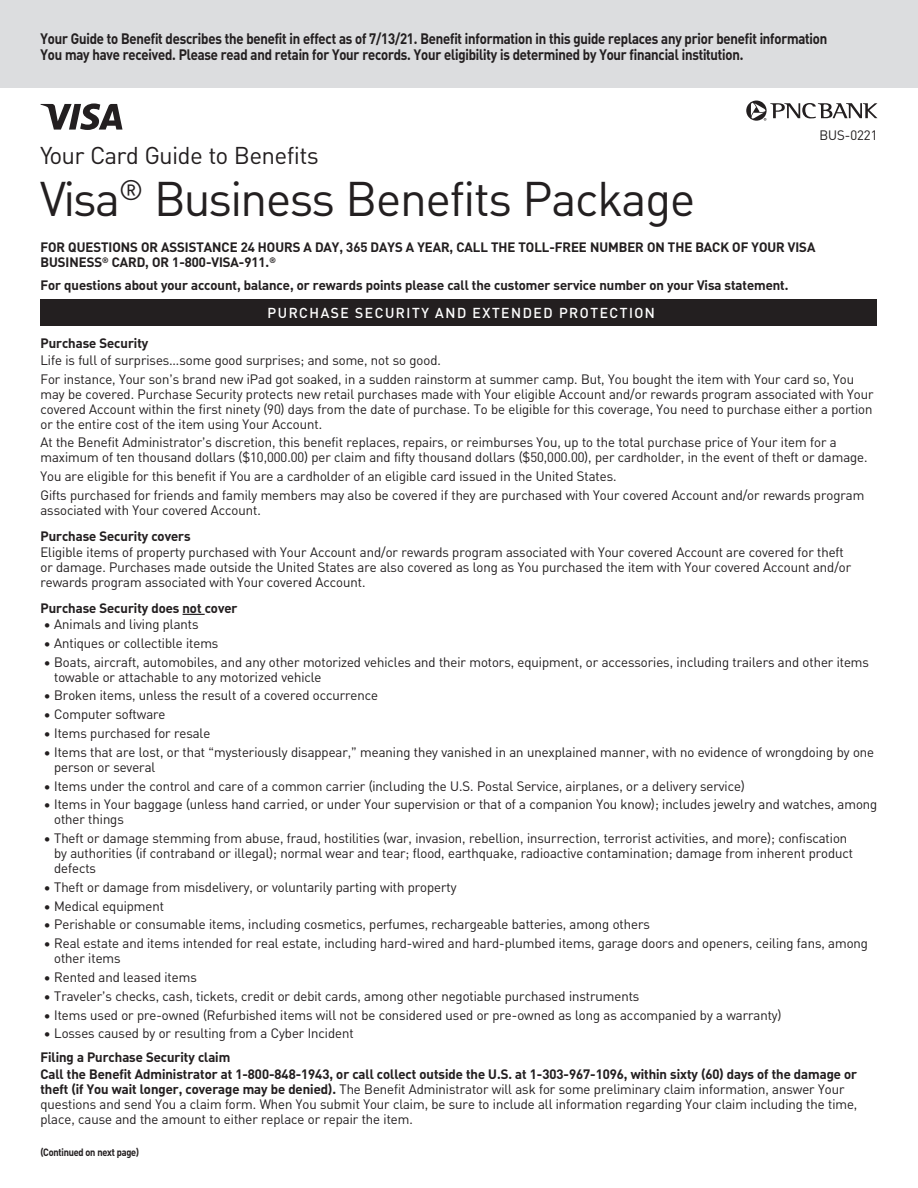
<style>
.page{position:relative;width:918px;height:1188px;background:#fff}
.page>*{position:absolute;margin:0;border:0;box-sizing:border-box;transform-origin:0 0}
.B__Title_-_32_31{font:48px "PNC Brand";letter-spacing:-.01em;color:#231f20}
.B__Title_Lead_In_-_1{font:24px "PNC Brand";color:#231f20}
.A__Grey_Band_Text{font:700 15px/16.5px "PNC Brand";letter-spacing:-.01em;color:#231f20;scale:.9 1}
.C__Black_Band_Subhea{font:500 14.25px "PNC Brand";letter-spacing:.11em;color:#fff}
.D__Body_-_7_8{font:13.5px/15px "PNC Brand";color:#231f20}
.D__Bullet_-_7_8{font:13.5px/15px "PNC Brand";color:#231f20}
.D__Subhead{font:700 13.5px/15px "PNC Brand";color:#231f20}
.D__Numbered_text{font:13.5px "PNC Brand";color:#231f20}
.D__Subhead-2{font:13.5px "PNC Brand";color:#231f20}
.D__Continued{font:700 10.5px "PNC Brand";letter-spacing:-.02em;color:#231f20;scale:.9 1}
.s1{font-weight:700}
</style>
<div class="page">
<div style="left:0;top:0;width:918px;height:88px;background:#dcdddf"></div>
<svg style="left:41px;top:103px;width:81px;height:27px"></svg>
<svg style="left:746px;top:101px;width:132px;height:20px"></svg>
<div style="left:40px;top:299px;width:838px;height:27px;background:#231f20"></div>
<svg style="left:183px;top:614px;width:22px;height:1px"></svg>
<p class="A__Grey_Band_Text" style="left:40px;top:29px;width:876px">Your Guide to Benefit describes the benefit in effect as of 7/13/21. Benefit information in this guide replaces any prior benefit information<br>You may have received. Please read and retain for Your records. Your eligibility is determined by Your financial institution.</p>
<p class="B__Title_Lead_In_-_1" style="left:40px;top:140px;width:280px">Your Card Guide to Benefits</p>
<p class="B__Title_-_32_31" style="left:40px;top:168px;width:656px">Visa<sup>®</sup> Business Benefits Package</p>
<p class="D__Subhead-2" style="left:820px;top:127px;width:59px">BUS-0221</p>
<p class="D__Subhead" style="left:40px;top:239px;width:776px">FOR QUESTIONS OR ASSISTANCE 24 HOURS A DAY, 365 DAYS A YEAR, CALL THE TOLL-FREE NUMBER ON THE BACK OF YOUR VISA<br>BUSINESS<sup>®</sup> CARD, OR 1-800-VISA-911.<sup>®</sup></p>
<p class="D__Subhead" style="left:40px;top:278px;width:750px">For questions about your account, balance, or rewards points please call the customer service number on your Visa statement.</p>
<p class="C__Black_Band_Subhea" style="left:268px;top:303px;width:389px">PURCHASE SECURITY AND EXTENDED PROTECTION</p>
<p class="D__Subhead" style="left:40px;top:335px;width:109px">Purchase Security</p>
<p class="D__Body_-_7_8" style="left:40px;top:352px;width:402px">Life is full of surprises…some good surprises; and some, not so good.</p>
<p class="D__Body_-_7_8" style="left:40px;top:371px;width:835px">For instance, Your son’s brand new iPad got soaked, in a sudden rainstorm at summer camp. But, You bought the item with Your card so, You may be covered. Purchase Security protects new retail purchases made with Your eligible Account and/or rewards program associated with Your covered Account within the first ninety (90) days from the date of purchase. To be eligible for this coverage, You need to purchase either a portion or the entire cost of the item using Your Account.</p>
<p class="D__Body_-_7_8" style="left:40px;top:435px;width:829px">At the Benefit Administrator’s discretion, this benefit replaces, repairs, or reimburses You, up to the total purchase price of Your item for a maximum of ten thousand dollars ($10,000.00) per claim and fifty thousand dollars ($50,000.00), per cardholder, in the event of theft or damage.</p>
<p class="D__Body_-_7_8" style="left:40px;top:469px;width:578px">You are eligible for this benefit if You are a cardholder of an eligible card issued in the United States.</p>
<p class="D__Body_-_7_8" style="left:40px;top:487px;width:825px">Gifts purchased for friends and family members may also be covered if they are purchased with Your covered Account and/or rewards program associated with Your covered Account.</p>
<p class="D__Subhead" style="left:40px;top:528px;width:152px">Purchase Security covers</p>
<p class="D__Body_-_7_8" style="left:40px;top:544px;width:812px">Eligible items of property purchased with Your Account and/or rewards program associated with Your covered Account are covered for theft or damage. Purchases made outside the United States are also covered as long as You purchased the item with Your covered Account and/or rewards program associated with Your covered Account.</p>
<p class="D__Subhead" style="left:40px;top:600px;width:198px">Purchase Security does not cover</p>
<p class="D__Bullet_-_7_8" style="left:44px;top:616px;width:156px">• Animals and living plants</p>
<p class="D__Bullet_-_7_8" style="left:44px;top:635px;width:176px">• Antiques or collectible items</p>
<p class="D__Bullet_-_7_8" style="left:54px;top:654px;width:816px;text-indent:-10px">• Boats, aircraft, automobiles, and any other motorized vehicles and their motors, equipment, or accessories, including trailers and other items towable or attachable to any motorized vehicle</p>
<p class="D__Bullet_-_7_8" style="left:44px;top:688px;width:336px">• Broken items, unless the result of a covered occurrence</p>
<p class="D__Bullet_-_7_8" style="left:44px;top:707px;width:123px">• Computer software</p>
<p class="D__Bullet_-_7_8" style="left:44px;top:725px;width:168px">• Items purchased for resale</p>
<p class="D__Bullet_-_7_8" style="left:54px;top:744px;width:821px;text-indent:-10px">• Items that are lost, or that “mysteriously disappear,” meaning they vanished in an unexplained manner, with no evidence of wrongdoing by one person or several</p>
<p class="D__Bullet_-_7_8" style="left:44px;top:778px;width:702px">• Items under the control and care of a common carrier (including the U.S. Postal Service, airplanes, or a delivery service)</p>
<p class="D__Bullet_-_7_8" style="left:54px;top:797px;width:825px;text-indent:-10px">• Items in Your baggage (unless hand carried, or under Your supervision or that of a companion You know); includes jewelry and watches, among other things</p>
<p class="D__Bullet_-_7_8" style="left:54px;top:830px;width:800px;text-indent:-10px">• Theft or damage stemming from abuse, fraud, hostilities (war, invasion, rebellion, insurrection, terrorist activities, and more); confiscation by authorities (if contraband or illegal); normal wear and tear; flood, earthquake, radioactive contamination; damage from inherent product defects</p>
<p class="D__Bullet_-_7_8" style="left:44px;top:879px;width:414px">• Theft or damage from misdelivery, or voluntarily parting with property</p>
<p class="D__Bullet_-_7_8" style="left:44px;top:898px;width:122px">• Medical equipment</p>
<p class="D__Bullet_-_7_8" style="left:44px;top:917px;width:608px">• Perishable or consumable items, including cosmetics, perfumes, rechargeable batteries, among others</p>
<p class="D__Bullet_-_7_8" style="left:54px;top:936px;width:815px;text-indent:-10px">• Real estate and items intended for real estate, including hard-wired and hard-plumbed items, garage doors and openers, ceiling fans, among other items</p>
<p class="D__Bullet_-_7_8" style="left:44px;top:969px;width:154px">• Rented and leased items</p>
<p class="D__Bullet_-_7_8" style="left:44px;top:988px;width:597px">• Traveler’s checks, cash, tickets, credit or debit cards, among other negotiable purchased instruments</p>
<p class="D__Bullet_-_7_8" style="left:44px;top:1007px;width:739px">• Items used or pre-owned (Refurbished items will not be considered used or pre-owned as long as accompanied by a warranty)</p>
<p class="D__Numbered_text" style="left:44px;top:1025px;width:311px">• Losses caused by or resulting from a Cyber Incident</p>
<p class="D__Subhead" style="left:40px;top:1049px;width:191px">Filing a Purchase Security claim</p>
<p class="D__Body_-_7_8" style="left:40px;top:1066px;width:818px"><span class="s1">Call the Benefit Administrator at 1-800-848-1943, or call collect outside the U.S. at 1-303-967-1096, within sixty (60) days of the damage or theft (if You wait longer, coverage may be denied).</span> The Benefit Administrator will ask for some preliminary claim information, answer Your questions and send You a claim form. When You submit Your claim, be sure to include all information regarding Your claim including the time, place, cause and the amount to either replace or repair the item.</p>
<p class="D__Continued" style="left:40px;top:1145px;width:111px">(Continued on next page)</p>
</div>
